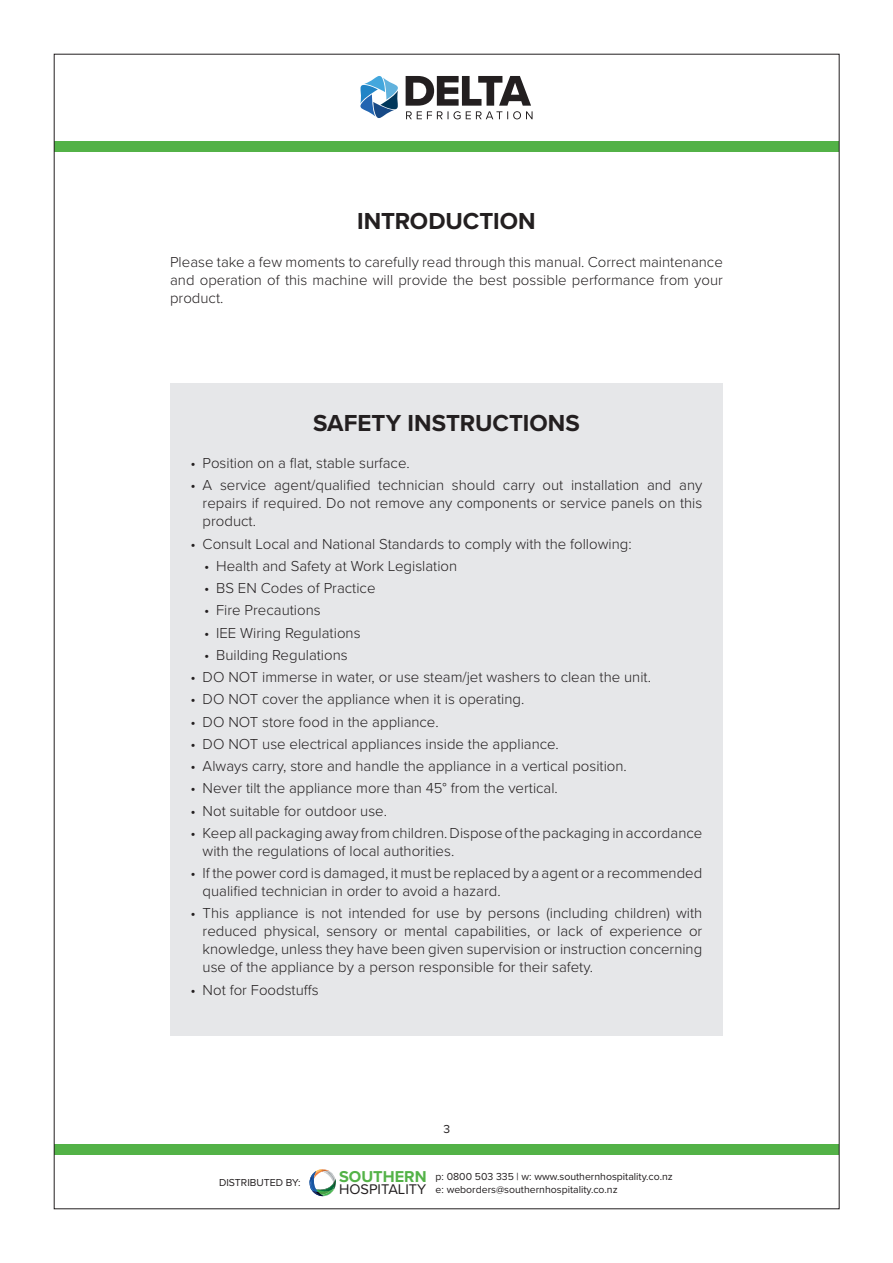
<style>
.page{position:relative;width:893px;height:1263px;background:#fff}
.page>*{position:absolute;margin:0;border:0;box-sizing:border-box;transform-origin:0 0}
.t1{font:700 24px "Proxima Nova";color:#231f20}
.t2{font:700 16.35px "Proxima Nova";color:#53b247}
.t3{font:300 15px/18px "Proxima Nova";color:#231f20;text-align:justify}
.t4{font:14.55px "Proxima Nova";color:#231f20}
.t5{font:12px "Proxima Nova";color:#231f20}
.t6{font:10.5px/12.6px "Proxima Nova";color:#231f20}
</style>
<div class="page">
<div style="left:54px;top:141px;width:785px;height:11px;background:#53b247"></div>
<div style="left:54px;top:1144px;width:785px;height:11px;background:#53b247"></div>
<svg style="left:309px;top:1169px;width:27px;height:27px"></svg>
<svg style="left:360px;top:76px;width:38px;height:42px"></svg>
<svg style="left:406px;top:76px;width:127px;height:43px"></svg>
<div style="left:170px;top:383px;width:553px;height:652px;background:#e6e7e9"></div>
<h1 class="t1" style="left:357px;top:203px;width:180px">INTRODUCTION</h1>
<p class="t3" style="left:170px;top:252px;width:554px">Please take a few moments to carefully read through this manual. Correct maintenance and operation of this machine will provide the best possible performance from your product.</p>
<h1 class="t1" style="left:313px;top:405px;width:268px">SAFETY INSTRUCTIONS</h1>
<p class="t3" style="left:191px;top:453px;width:221px">• Position on a flat, stable surface.</p>
<p class="t3" style="left:203px;top:476px;width:501px;text-indent:-12px">• A service agent/qualified technician should carry out installation and any repairs if required. Do not remove any components or service panels on this product.</p>
<p class="t3" style="left:191px;top:534px;width:442px">• Consult Local and National Standards to comply with the following:</p>
<p class="t3" style="left:204px;top:556px;width:255px">• Health and Safety at Work Legislation</p>
<p class="t3" style="left:204px;top:578px;width:173px">• BS EN Codes of Practice</p>
<p class="t3" style="left:204px;top:600px;width:118px">• Fire Precautions</p>
<p class="t3" style="left:204px;top:623px;width:158px">• IEE Wiring Regulations</p>
<p class="t3" style="left:204px;top:645px;width:145px">• Building Regulations</p>
<p class="t3" style="left:191px;top:667px;width:462px">• DO NOT immerse in water, or use steam/jet washers to clean the unit.</p>
<p class="t3" style="left:191px;top:689px;width:335px">• DO NOT cover the appliance when it is operating.</p>
<p class="t3" style="left:191px;top:712px;width:249px">• DO NOT store food in the appliance.</p>
<p class="t3" style="left:191px;top:734px;width:370px">• DO NOT use electrical appliances inside the appliance.</p>
<p class="t3" style="left:191px;top:756px;width:438px">• Always carry, store and handle the appliance in a vertical position.</p>
<p class="t3" style="left:191px;top:778px;width:369px">• Never tilt the appliance more than 45° from the vertical.</p>
<p class="t3" style="left:191px;top:801px;width:198px">• Not suitable for outdoor use.</p>
<p class="t3" style="left:203px;top:823px;width:501px;text-indent:-12px">• Keep all packaging away from children. Dispose of the packaging in accordance with the regulations of local authorities.</p>
<p class="t3" style="left:203px;top:863px;width:501px;text-indent:-12px">• If the power cord is damaged, it must be replaced by a agent or a recommended qualified technician in order to avoid a hazard.</p>
<p class="t3" style="left:203px;top:903px;width:501px;text-indent:-12px">• This appliance is not intended for use by persons (including children) with reduced physical, sensory or mental capabilities, or lack of experience or knowledge, unless they have been given supervision or instruction concerning use of the appliance by a person responsible for their safety.</p>
<p class="t3" style="left:191px;top:980px;width:129px">• Not for Foodstuffs</p>
<p class="t6" style="left:219px;top:1176px;width:83px">DISTRIBUTED BY:</p>
<p class="t5" style="left:443px;top:1119px;width:8px">3</p>
<p class="t2" style="left:339px;top:1164px;width:89px">SOUTHERN</p>
<p class="t4" style="left:339px;top:1179px;width:89px">HOSPITALITY</p>
<p class="t6" style="left:436px;top:1170px;width:239px">p: 0800 503 335 | w: www.southernhospitality.co.nz e: weborders@southernhospitality.co.nz</p>
</div>
